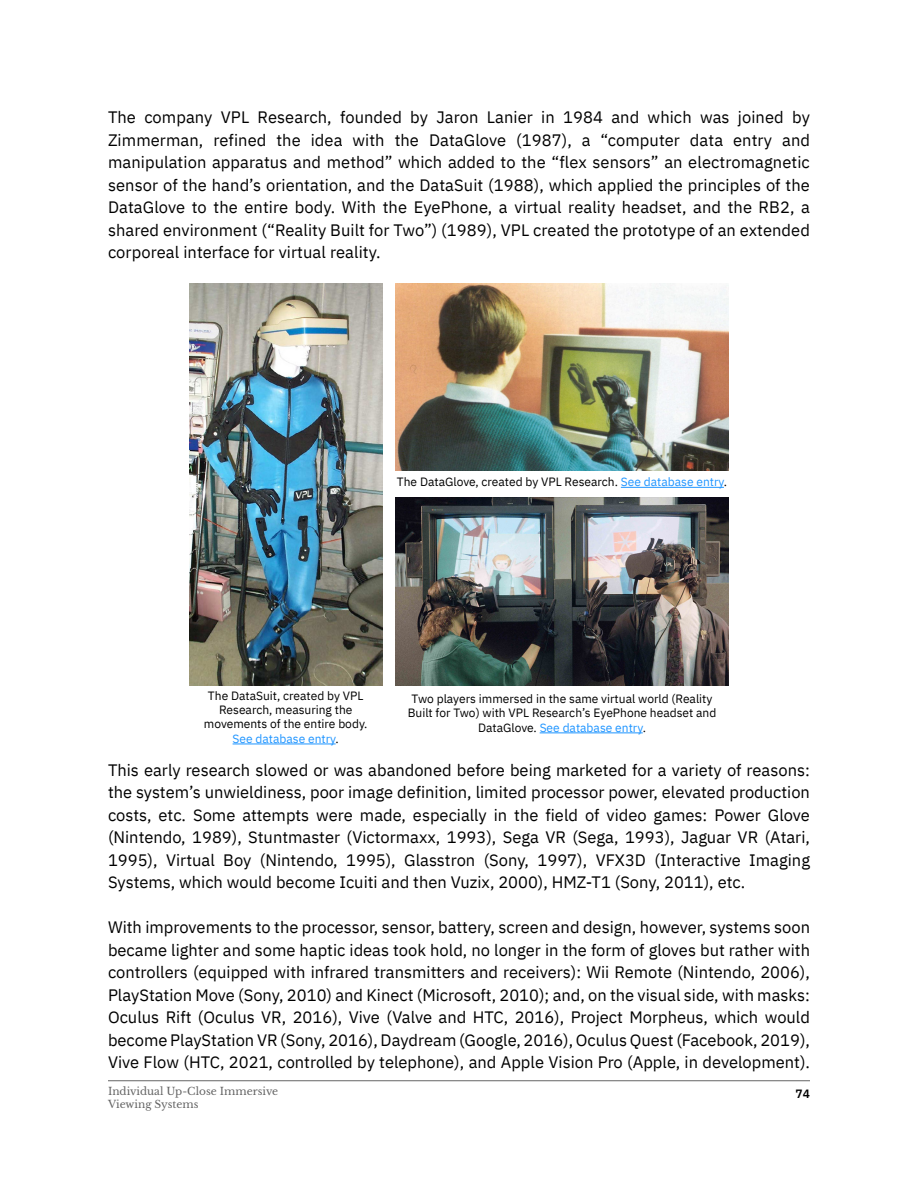
<style>
.page{position:relative;width:918px;height:1188px;background:#fff}
.page>*{position:absolute;margin:0;border:0;box-sizing:border-box;transform-origin:0 0}
.t1{font:16.5px/22.5px "IBM Plex Sans";color:#000}
.t2{font:12px/14.4px "IBM Plex Sans";color:#000;text-align:center}
.t3{font:600 12px "IBM Plex Sans";color:#000}
.t4{font:10.5px/12.6px "Libre Baskerville";color:#646464}
.s1{color:#1f95ff}
</style>
<div class="page">
<hr style="left:108px;top:1080px;width:702px;height:1px;background:#646464">
<img style="left:189px;top:283px;width:194px;height:403px">
<hr style="left:233px;top:744px;width:103px;height:1px;background:#1f95ff">
<img style="left:395px;top:283px;width:334px;height:188px">
<hr style="left:621px;top:487px;width:103px;height:1px;background:#1f95ff">
<img style="left:395px;top:498px;width:334px;height:187px">
<hr style="left:540px;top:733px;width:103px;height:1px;background:#1f95ff">
<p class="t1" style="left:108px;top:105px;width:30px">The</p>
<p class="t1" style="left:144px;top:105px;width:70px">company</p>
<p class="t1" style="left:221px;top:105px;width:30px">VPL</p>
<p class="t1" style="left:258px;top:105px;width:76px">Research,</p>
<p class="t1" style="left:340px;top:105px;width:63px">founded</p>
<p class="t1" style="left:410px;top:105px;width:19px">by</p>
<p class="t1" style="left:436px;top:105px;width:44px">Jaron</p>
<p class="t1" style="left:487px;top:105px;width:48px">Lanier</p>
<p class="t1" style="left:541px;top:105px;width:15px">in</p>
<p class="t1" style="left:563px;top:105px;width:41px">1984</p>
<p class="t1" style="left:611px;top:105px;width:29px">and</p>
<p class="t1" style="left:648px;top:105px;width:46px">which</p>
<p class="t1" style="left:700px;top:105px;width:31px">was</p>
<p class="t1" style="left:738px;top:105px;width:47px">joined</p>
<p class="t1" style="left:792px;top:105px;width:19px">by</p>
<p class="t1" style="left:516px;top:127px;width:76px">(1987 a,)</p>
<p class="t1" style="left:108px;top:127px;width:704px">Zimmerman,<br>manipulation apparatus and method” which added to the “flex sensors” an electromagnetic sensor of the hand s’ orientation, and the DataSuit (1988 ,) which applied the principles of the DataGlove to the entire body. With the EyePhone a, virtual reality headset, and the RB2, a shared environment (“Reality Built for Two”) (1989 ,) VPL created the prototype of an extended corporeal interface for virtual reality.</p>
<p class="t1" style="left:213px;top:127px;width:54px">refined</p>
<p class="t1" style="left:276px;top:127px;width:26px">the</p>
<p class="t1" style="left:311px;top:127px;width:33px">idea</p>
<p class="t1" style="left:352px;top:127px;width:34px">with</p>
<p class="t1" style="left:395px;top:127px;width:26px">the</p>
<p class="t1" style="left:429px;top:127px;width:79px">DataGlove</p>
<p class="t1" style="left:601px;top:127px;width:81px">“computer</p>
<p class="t1" style="left:690px;top:127px;width:35px">data</p>
<p class="t1" style="left:782px;top:127px;width:29px">and</p>
<p class="t1" style="left:733px;top:127px;width:41px">entry</p>
<p class="t2" style="left:397px;top:474px;width:332px">The DataGlove, created by VPL Research. <span class="s1">See database entry</span>.</p>
<p class="t2" style="left:204px;top:687px;width:165px">The DataSuit, created by VPL<br>Research, measuring the movements of the entire body.<br><span class="s1">See database entry</span>.</p>
<p class="t2" style="left:408px;top:690px;width:310px">Two players immersed in the same virtual world (Reality<br>Built for Two) with VPL Research s’ EyePhone headset and<br>DataGlove. <span class="s1">See database entry</span>.</p>
<p class="t1" style="left:108px;top:757px;width:704px;text-align:right">This early research slowed or was abandoned before being marketed for a variety of reasons: the system s’ unwieldiness, poor image definition, limited processor power, elevated production costs, etc. Some attempts were made, especially in the field of video games: Power Glove (Nintendo, 1989 ,) Stuntmaster (Victormaxx, 1993 ,) Sega VR (Sega, 1993 ,) Jaguar VR (Atari, Imaging</p>
<p class="t1" style="left:108px;top:847px;width:639px">1995 ,)<br>Systems, which would become Icuiti and then Vuzix, 2000 ,) HMZ 1T- (Sony, 2011 ,) etc.</p>
<p class="t1" style="left:108px;top:915px;width:704px;text-align:justify">With improvements to the processor, sensor, battery, screen and design, however, systems soon became lighter and some haptic ideas took hold, no longer in the form of gloves but rather with controllers (equipped with infrared transmitters and receivers :) Wii Remote (Nintendo, 2006 ,( PlayStation Move (Sony, 2010) and Kinect (Microsoft, 2010); and, on the visual side, with masks:<br>Oculus Rift (Oculus VR, 2016 ,) Vive (Valve and HTC, 2016 ,) Project Morpheus, which would become PlayStation VR (Sony, 2016 ,) Daydream (Google, 2016 ,) Oculus Quest (Facebook, 2019 ,( Vive Flow (HTC, 2021, controlled by telephone ,) and Apple Vision Pro (Apple in, development .(</p>
<p class="t1" style="left:260px;top:847px;width:79px">(Nintendo,</p>
<p class="t1" style="left:346px;top:847px;width:51px">1995 ,)</p>
<p class="t1" style="left:484px;top:847px;width:47px">(Sony,</p>
<p class="t1" style="left:538px;top:847px;width:51px">1997 ,)</p>
<p class="t1" style="left:655px;top:847px;width:88px">(Interactive</p>
<p class="t1" style="left:166px;top:847px;width:50px">Virtual</p>
<p class="t1" style="left:404px;top:847px;width:72px">Glasstron</p>
<p class="t1" style="left:596px;top:847px;width:52px">VFX3D</p>
<p class="t1" style="left:223px;top:847px;width:30px">Boy</p>
<p class="t4" style="left:108px;top:1085px;width:172px">Individual Up-Close Immersive<br>Viewing Systems</p>
<p class="t3" style="left:796px;top:1085px;width:16px">74</p>
</div>
